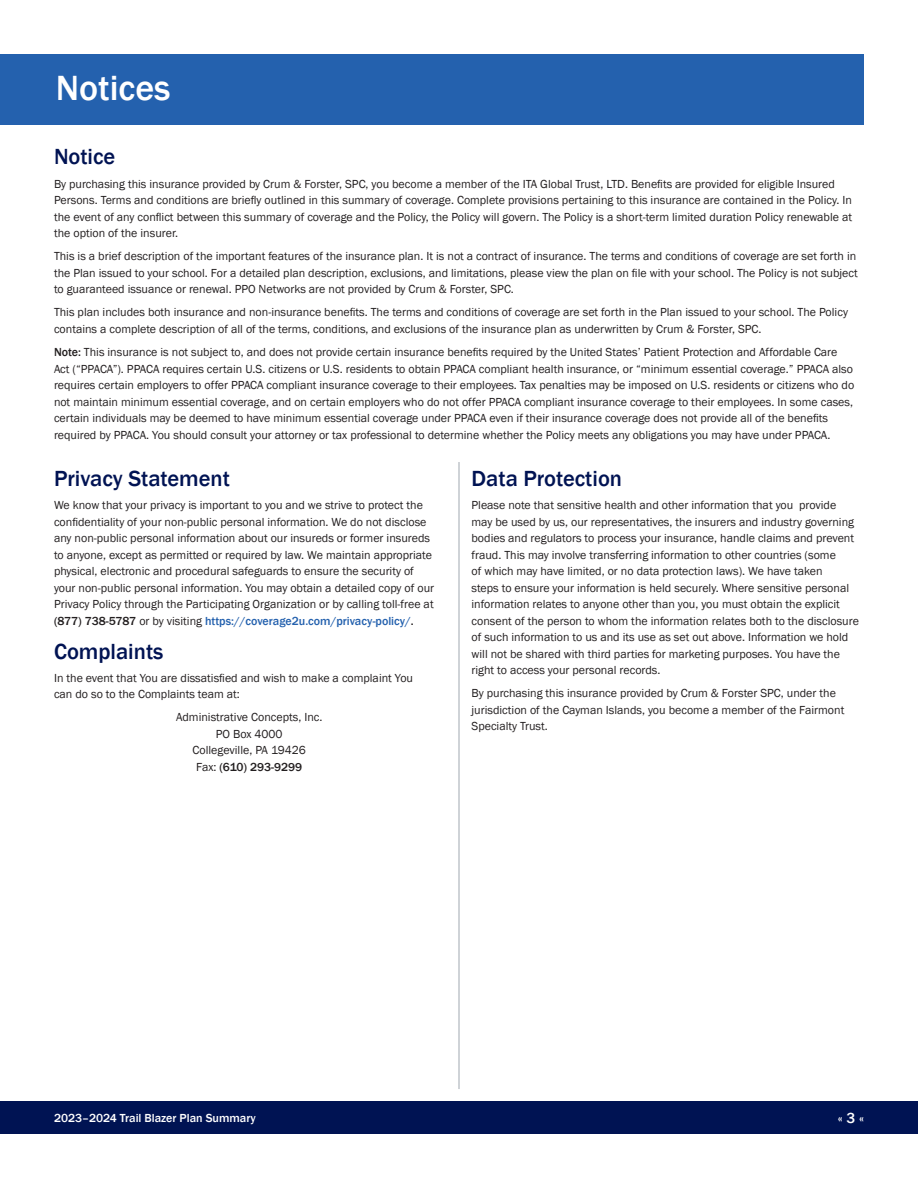
<style>
.page{position:relative;width:918px;height:1188px;background:#fff}
.page>*{position:absolute;margin:0;border:0;box-sizing:border-box;transform-origin:0 0}
.t1{font:500 36px "Franklin Gothic";color:#fff}
.t2{font:500 22.5px "Franklin Gothic";color:#001353}
.t3{font:500 15px "Franklin Gothic";color:#fff}
.t4{font:12px/16.5px "Franklin Gothic";color:#231f20}
.t5{font:500 12px "Franklin Gothic";color:#fff}
.s1{font-weight:500}
.s2{font-weight:500;color:#2461ae}
</style>
<div class="page">
<div style="left:0;top:1102px;width:918px;height:32px;background:#001353"></div>
<div style="left:0;top:54px;width:864px;height:70px;background:#2461ae"></div>
<hr style="left:458px;top:462px;width:2px;height:627px;background:#c0c5ca">
<h1 class="t1" style="left:56px;top:66px;width:116px">Notices</h1>
<h2 class="t2" style="left:54px;top:143px;width:63px">Notice</h2>
<p class="t4" style="left:54px;top:176px;width:800px">By purchasing this insurance provided by Crum &amp; Forster, SPC, you become a member of the ITA Global Trust, LTD. Benefits are provided for eligible Insured Persons. Terms and conditions are briefly outlined in this summary of coverage. Complete provisions pertaining to this insurance are contained in the Policy. In the event of any conflict between this summary of coverage and the Policy, the Policy will govern. The Policy is a short-term limited duration Policy renewable at the option of the insurer.</p>
<p class="t4" style="left:54px;top:248px;width:805px">This is a brief description of the important features of the insurance plan. It is not a contract of insurance. The terms and conditions of coverage are set forth in the Plan issued to your school. For a detailed plan description, exclusions, and limitations, please view the plan on file with your school. The Policy is not subject to guaranteed issuance or renewal. PPO Networks are not provided by Crum &amp; Forster, SPC.</p>
<p class="t4" style="left:54px;top:305px;width:795px">This plan includes both insurance and non-insurance benefits. The terms and conditions of coverage are set forth in the Plan issued to your school. The Policy contains a complete description of all of the terms, conditions, and exclusions of the insurance plan as underwritten by Crum &amp; Forster, SPC.</p>
<p class="t4" style="left:54px;top:344px;width:802px"><span class="s1">Note:</span> This insurance is not subject to, and does not provide certain insurance benefits required by the United States’ Patient Protection and Affordable Care Act (“PPACA”). PPACA requires certain U.S. citizens or U.S. residents to obtain PPACA compliant health insurance, or “minimum essential coverage.” PPACA also requires certain employers to offer PPACA compliant insurance coverage to their employees. Tax penalties may be imposed on U.S. residents or citizens who do not maintain minimum essential coverage, and on certain employers who do not offer PPACA compliant insurance coverage to their employees. In some cases, certain individuals may be deemed to have minimum essential coverage under PPACA even if their insurance coverage does not provide all of the benefits required by PPACA. You should consult your attorney or tax professional to determine whether the Policy meets any obligations you may have under PPACA.</p>
<h2 class="t2" style="left:54px;top:465px;width:178px">Privacy Statement</h2>
<p class="t4" style="left:54px;top:497px;width:382px">We know that your privacy is important to you and we strive to protect the confidentiality of your non-public personal information. We do not disclose any non-public personal information about our insureds or former insureds to anyone, except as permitted or required by law. We maintain appropriate physical, electronic and procedural safeguards to ensure the security of your non-public personal information. You may obtain a detailed copy of our Privacy Policy through the Participating Organization or by calling toll-free at <span class="s1">(877) 738-5787</span> or by visiting <span class="s2">https://coverage2u.com/privacy-policy/</span><span class="s1">.</span></p>
<h2 class="t2" style="left:54px;top:637px;width:111px">Complaints</h2>
<p class="t4" style="left:54px;top:670px;width:361px">In the event that You are dissatisfied and wish to make a complaint You can do so to the Complaints team at:</p>
<p class="t4" style="left:176px;top:710px;width:148px;text-align:center">Administrative Concepts, Inc.<br>PO Box 4000<br>Collegeville, PA 19426<br>Fax: <span class="s1">(610) 293-9299</span></p>
<h2 class="t2" style="left:472px;top:465px;width:152px">Data Protection</h2>
<p class="t4" style="left:472px;top:497px;width:389px">Please note that sensitive health and other information that you provide may be used by us, our representatives, the insurers and industry governing bodies and regulators to process your insurance, handle claims and prevent fraud. This may involve transferring information to other countries (some<br>of which may have limited, or no data protection laws). We have taken<br>steps to ensure your information is held securely. Where sensitive personal information relates to anyone other than you, you must obtain the explicit consent of the person to whom the information relates both to the disclosure of such information to us and its use as set out above. Information we hold will not be shared with third parties for marketing purposes. You have the right to access your personal records.</p>
<p class="t4" style="left:472px;top:686px;width:374px">By purchasing this insurance provided by Crum &amp; Forster SPC, under the jurisdiction of the Cayman Islands, you become a member of the Fairmont<br>Specialty Trust.</p>
<p class="t5" style="left:54px;top:1111px;width:203px">2023–2024 Trail Blazer Plan Summary</p>
<p class="t3" style="left:838px;top:1109px;width:28px">« 3 «</p>
</div>
